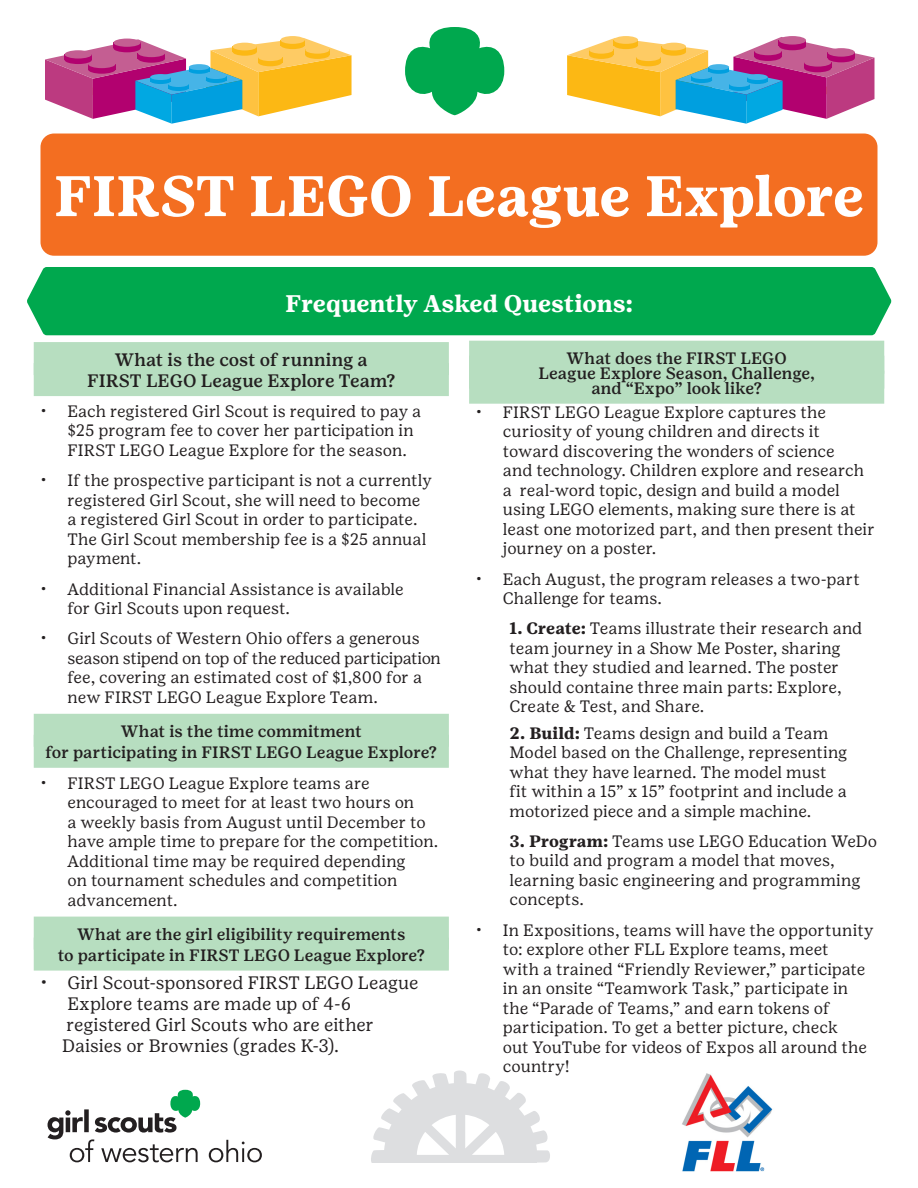
<style>
.page{position:relative;width:918px;height:1188px;background:#fff}
.page>*{position:absolute;margin:0;border:0;box-sizing:border-box;transform-origin:0 0}
.t1{font:700 57px "Girl Scout Text";letter-spacing:-.015em;color:#fff}
.t2{font:700 24px "Girl Scout Text";letter-spacing:-.01em;color:#fff}
.t3{font:18px/21px "Girl Scout Text";letter-spacing:-.005em;color:#231f20}
.Subheader{font:500 18px "Girl Scout Text";color:#231f20}
.Bullets{font:16.5px/19.5px "Girl Scout Text";color:#231f20}
.Subheader-2{font:500 16.5px "Girl Scout Text";color:#231f20}
.s1{font-weight:700}
</style>
<div class="page">
<img style="left:682px;top:1074px;width:91px;height:98px">
<div style="left:40px;top:134px;width:838px;height:122px;background:#f36e21;border-radius:14px"></div>
<div style="left:34px;top:342px;width:415px;height:33px;background:#b7dec0"></div>
<div style="left:34px;top:363px;width:415px;height:33px;background:#b7dec0"></div>
<div style="left:34px;top:714px;width:415px;height:33px;background:#b7dec0"></div>
<div style="left:34px;top:735px;width:415px;height:33px;background:#b7dec0"></div>
<div style="left:34px;top:917px;width:415px;height:33px;background:#b7dec0"></div>
<div style="left:34px;top:938px;width:415px;height:33px;background:#b7dec0"></div>
<div style="left:469px;top:341px;width:415px;height:33px;background:#b7dec0"></div>
<div style="left:469px;top:371px;width:415px;height:33px;background:#b7dec0"></div>
<div style="left:281px;top:36px;width:24px;height:8px;background:#fecb64;border-radius:50%"></div>
<svg style="left:45px;top:38px;width:307px;height:86px"></svg>
<div style="left:206px;top:73px;width:20px;height:6px;background:#46b4e7;border-radius:50%"></div>
<hr style="left:168px;top:84px;width:21px;height:4px;background:#009fdf">
<div style="left:168px;top:85px;width:21px;height:6px;background:#009fdf;border-radius:50%"></div>
<div style="left:168px;top:81px;width:21px;height:6px;background:#46b4e7;border-radius:50%"></div>
<hr style="left:150px;top:77px;width:21px;height:4px;background:#009fdf">
<div style="left:150px;top:78px;width:21px;height:6px;background:#009fdf;border-radius:50%"></div>
<div style="left:150px;top:74px;width:21px;height:6px;background:#46b4e7;border-radius:50%"></div>
<div style="left:189px;top:68px;width:20px;height:6px;background:#009fdf;border-radius:50%"></div>
<hr style="left:189px;top:67px;width:20px;height:4px;background:#009fdf">
<div style="left:189px;top:64px;width:20px;height:6px;background:#46b4e7;border-radius:50%"></div>
<svg style="left:405px;top:27px;width:99px;height:88px"></svg>
<svg style="left:614px;top:36px;width:24px;height:8px"></svg>
<svg style="left:779px;top:36px;width:27px;height:9px"></svg>
<svg style="left:567px;top:37px;width:307px;height:87px"></svg>
<div style="left:692px;top:73px;width:20px;height:6px;background:#46b4e7;border-radius:50%"></div>
<hr style="left:729px;top:84px;width:21px;height:4px;background:#009fdf">
<div style="left:729px;top:85px;width:21px;height:6px;background:#009fdf;border-radius:50%"></div>
<div style="left:729px;top:81px;width:21px;height:6px;background:#46b4e7;border-radius:50%"></div>
<hr style="left:747px;top:77px;width:21px;height:4px;background:#009fdf">
<div style="left:747px;top:78px;width:21px;height:6px;background:#009fdf;border-radius:50%"></div>
<div style="left:747px;top:74px;width:21px;height:6px;background:#46b4e7;border-radius:50%"></div>
<div style="left:709px;top:68px;width:20px;height:6px;background:#009fdf;border-radius:50%"></div>
<hr style="left:709px;top:67px;width:20px;height:4px;background:#009fdf">
<div style="left:709px;top:64px;width:20px;height:6px;background:#46b4e7;border-radius:50%"></div>
<div style="left:27px;top:267px;width:864px;height:68px;background:#00a84e"></div>
<svg style="left:47px;top:1070px;width:503px;height:93px"></svg>
<p class="t1" style="left:54px;top:163px;width:812px">FIRST LEGO League Explore</p>
<p class="t2" style="left:285px;top:290px;width:349px">Frequently Asked Questions:</p>
<p class="Subheader" style="left:115px;top:349px;width:254px">What is the cost of running a</p>
<p class="Subheader" style="left:87px;top:370px;width:310px">FIRST LEGO League Explore Team?</p>
<p class="Bullets" style="left:68px;top:402px;width:355px;text-indent:-27px">• Each registered Girl Scout is required to pay a $25 program fee to cover her participation in<br>FIRST LEGO League Explore for the season.</p>
<p class="Bullets" style="left:68px;top:471px;width:366px;text-indent:-27px">• If the prospective participant is not a currently registered Girl Scout, she will need to become a registered Girl Scout in order to participate.<br>The Girl Scout membership fee is a $25 annual payment.</p>
<p class="Bullets" style="left:68px;top:579px;width:338px;text-indent:-27px">• Additional Financial Assistance is available for Girl Scouts upon request.</p>
<p class="Bullets" style="left:68px;top:629px;width:375px;text-indent:-27px">• Girl Scouts of Western Ohio offers a generous season stipend on top of the reduced participation fee, covering an estimated cost of $1,800 for a new FIRST LEGO League Explore Team.</p>
<p class="Subheader-2" style="left:121px;top:722px;width:243px">What is the time commitment</p>
<p class="Subheader-2" style="left:45px;top:743px;width:393px">for participating in FIRST LEGO League Explore?</p>
<p class="Bullets" style="left:68px;top:773px;width:372px;text-indent:-27px">• FIRST LEGO League Explore teams are encouraged to meet for at least two hours on<br>a weekly basis from August until December to have ample time to prepare for the competition.<br>Additional time may be required depending<br>on tournament schedules and competition advancement.</p>
<p class="Subheader-2" style="left:77px;top:925px;width:330px">What are the girl eligibility requirements</p>
<p class="Subheader-2" style="left:58px;top:946px;width:369px">to participate in FIRST LEGO League Explore?</p>
<p class="t3" style="left:68px;top:972px;width:352px;text-indent:-27px">• Girl Scout-sponsored FIRST LEGO League<br>Explore teams are made up of 4-6</p>
<p class="t3" style="left:67px;top:1014px;width:309px">registered Girl Scouts who are either</p>
<p class="t3" style="left:62px;top:1035px;width:278px">Daisies or Brownies (grades K-3).</p>
<p class="Subheader-2" style="left:567px;top:349px;width:222px">What does the FIRST LEGO</p>
<p class="Subheader-2" style="left:538px;top:364px;width:278px">League Explore Season, Challenge,</p>
<p class="Subheader-2" style="left:591px;top:379px;width:172px">and “Expo” look like?</p>
<p class="Bullets" style="left:503px;top:402px;width:374px;text-indent:-27px">• FIRST LEGO League Explore captures the curiosity of young children and directs it toward discovering the wonders of science<br>and technology. Children explore and research a real-word topic, design and build a model using LEGO elements, making sure there is at least one motorized part, and then present their journey on a poster.</p>
<p class="Bullets" style="left:503px;top:569px;width:359px;text-indent:-27px">• Each August, the program releases a two-part<br>Challenge for teams.</p>
<p class="Bullets" style="left:510px;top:619px;width:354px"><span class="s1">1. Create:</span> Teams illustrate their research and team journey in a Show Me Poster, sharing what they studied and learned. The poster should containe three main parts: Explore, Create &amp; Test, and Share.</p>
<p class="Bullets" style="left:510px;top:723px;width:339px"><span class="s1">2. Build:</span> Teams design and build a Team Model based on the Challenge, representing what they have learned. The model must fit within a 15” x 15” footprint and include a motorized piece and a simple machine.</p>
<p class="Bullets" style="left:510px;top:832px;width:369px"><span class="s1">3. Program:</span> Teams use LEGO Education WeDo to build and program a model that moves, learning basic engineering and programming concepts.</p>
<p class="Bullets" style="left:503px;top:920px;width:372px;text-indent:-27px">• In Expositions, teams will have the opportunity to: explore other FLL Explore teams, meet<br>with a trained “Friendly Reviewer,” participate in an onsite “Teamwork Task,” participate in the “Parade of Teams,” and earn tokens of participation. To get a better picture, check<br>out YouTube for videos of Expos all around the country!</p>
</div>
